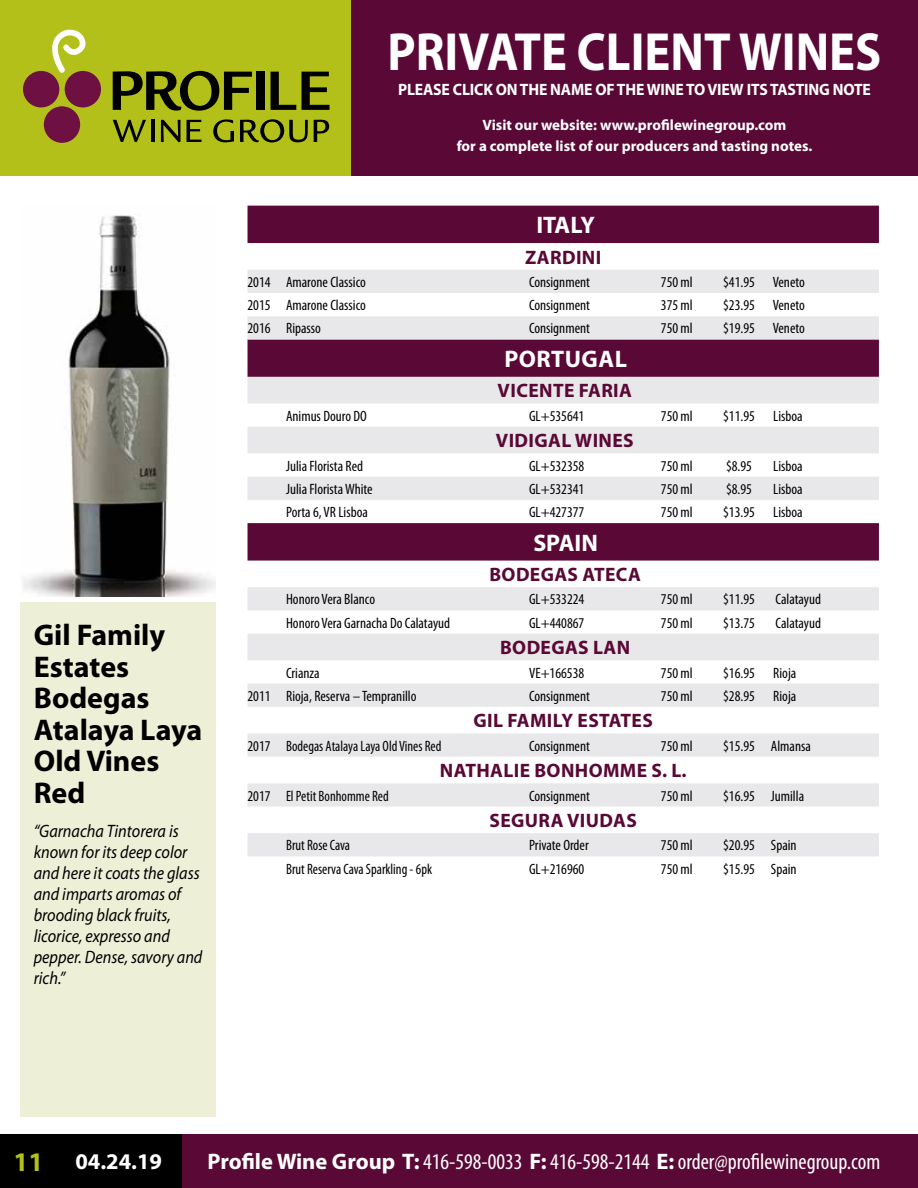
<style>
.page{position:relative;width:918px;height:1188px;background:#fff}
.page>*{position:absolute;margin:0;border:0;box-sizing:border-box;transform-origin:0 0}
.t1{font:700 54px "Myriad Pro";color:#fff;scale:.9 1}
.t2{font:700 30px/31.5px "Myriad Pro";color:#000}
.t3{font:700 27px "Myriad Pro";color:#b4c01a}
.t4{font:700 24px "Myriad Pro";color:#fff}
.t5{font:700 24px "Myriad Pro";letter-spacing:.02em;color:#fff}
.t6{font:condensed 22.5px "Myriad Pro";color:#fff}
.t7{font:700 22.5px "Myriad Pro";color:#fff}
.t8{font:700 19.5px "Myriad Pro";letter-spacing:.02em;color:#5a0835}
.t9{font:italic 18px/21px "Myriad Pro";color:#000;scale:.9 1}
.t10{font:700 16.5px "Myriad Pro";letter-spacing:-.01em;color:#fff;scale:.95 1}
.t11{font:condensed 15px "Myriad Pro";color:#000}
.t12{font:700 15px/21px "Myriad Pro";color:#fff;text-align:center}
.t13{font:condensed 15px "Myriad Pro";color:#000;scale:.95 1}
.s1{font-weight:700;font-stretch:normal}
</style>
<div class="page">
<div style="left:0;top:0;width:351px;height:176px;background:#b4c01a"></div>
<div style="left:178px;top:1134px;width:740px;height:54px;background:#5a0835"></div>
<div style="left:351px;top:0;width:567px;height:176px;background:#5a0835"></div>
<div style="left:0;top:1134px;width:181px;height:54px;background:#000"></div>
<div style="left:20px;top:602px;width:196px;height:515px;background:#eeefd7"></div>
<img style="left:23px;top:214px;width:193px;height:382px">
<svg style="left:113px;top:71px;width:139px;height:40px"></svg>
<div style="left:257px;top:72px;width:8px;height:38px;background:#000"></div>
<svg style="left:271px;top:72px;width:59px;height:38px"></svg>
<svg style="left:113px;top:120px;width:33px;height:22px"></svg>
<hr style="left:151px;top:120px;width:3px;height:22px;background:#000">
<svg style="left:161px;top:120px;width:20px;height:22px"></svg>
<svg style="left:187px;top:120px;width:15px;height:22px"></svg>
<svg style="left:213px;top:119px;width:21px;height:23px"></svg>
<svg style="left:240px;top:119px;width:68px;height:23px"></svg>
<svg style="left:314px;top:120px;width:15px;height:22px"></svg>
<div style="left:44px;top:106px;width:36px;height:37px;background:#6e1042;border-radius:50%"></div>
<div style="left:23px;top:71px;width:36px;height:36px;background:#6e1042;border-radius:50%"></div>
<div style="left:65px;top:71px;width:36px;height:36px;background:#6e1042;border-radius:50%"></div>
<svg style="left:52px;top:30px;width:33px;height:43px"></svg>
<div style="left:248px;top:206px;width:631px;height:38px;background:#5a0835"></div>
<svg style="left:248px;top:270px;width:631px;height:586px"></svg>
<h1 class="t1" style="left:388px;top:17px;width:550px">PRIVATE CLIENT WINES</h1>
<p class="t10" style="left:398px;top:79px;width:499px">PLEASE CLICK ON THE NAME OF THE WINE TO VIEW ITS TASTING NOTE</p>
<p class="t12" style="left:457px;top:114px;width:357px">Visit our website: www.profilewinegroup.com<br>for a complete list of our producers and tasting notes.</p>
<h2 class="t2" style="left:34px;top:618px;width:170px">Gil Family<br>Estates<br>Bodegas<br>Atalaya Laya<br>Old Vines<br>Red</h2>
<p class="t9" style="left:34px;top:820px;width:189px">“Garnacha Tintorera is known for its deep color and here it coats the glass and imparts aromas of brooding black fruits, licorice, expresso and pepper. Dense, savory and rich.”</p>
<h3 class="t4" style="left:536px;top:210px;width:60px">ITALY</h3>
<h3 class="t8" style="left:525px;top:244px;width:78px">ZARDINI</h3>
<p class="t11" style="left:248px;top:273px;width:120px">2014 Amarone Classico</p>
<p class="t11" style="left:529px;top:273px;width:62px">Consignment</p>
<p class="t11" style="left:661px;top:273px;width:33px">750 ml</p>
<p class="t11" style="left:723px;top:273px;width:83px">$41.95 Veneto</p>
<p class="t11" style="left:248px;top:296px;width:120px">2015 Amarone Classico</p>
<p class="t11" style="left:529px;top:296px;width:62px">Consignment</p>
<p class="t11" style="left:661px;top:296px;width:33px">375 ml</p>
<p class="t11" style="left:723px;top:296px;width:83px">$23.95 Veneto</p>
<p class="t11" style="left:248px;top:319px;width:75px">2016 Ripasso</p>
<p class="t11" style="left:529px;top:319px;width:62px">Consignment</p>
<p class="t11" style="left:661px;top:319px;width:33px">750 ml</p>
<p class="t11" style="left:723px;top:319px;width:83px">$19.95 Veneto</p>
<h3 class="t5" style="left:504px;top:343px;width:124px">PORTUGAL</h3>
<h3 class="t8" style="left:498px;top:378px;width:136px">VICENTE FARIA</h3>
<p class="t11" style="left:286px;top:407px;width:82px">Animus Douro DO</p>
<p class="t11" style="left:529px;top:407px;width:57px">GL+535641</p>
<p class="t11" style="left:661px;top:407px;width:33px">750 ml</p>
<p class="t11" style="left:723px;top:407px;width:81px">$11.95 Lisboa</p>
<h3 class="t8" style="left:496px;top:428px;width:139px">VIDIGAL WINES</h3>
<p class="t11" style="left:286px;top:457px;width:79px">Julia Florista Red</p>
<p class="t11" style="left:529px;top:457px;width:57px">GL+532358</p>
<p class="t11" style="left:661px;top:457px;width:33px">750 ml</p>
<p class="t11" style="left:726px;top:457px;width:28px">$8.95</p>
<p class="t11" style="left:773px;top:457px;width:31px">Lisboa</p>
<p class="t11" style="left:286px;top:480px;width:88px">Julia Florista White</p>
<p class="t11" style="left:529px;top:480px;width:57px">GL+532341</p>
<p class="t11" style="left:661px;top:480px;width:33px">750 ml</p>
<p class="t11" style="left:726px;top:480px;width:28px">$8.95</p>
<p class="t11" style="left:773px;top:480px;width:31px">Lisboa</p>
<p class="t11" style="left:286px;top:503px;width:83px">Porta 6, VR Lisboa</p>
<p class="t11" style="left:529px;top:503px;width:57px">GL+427377</p>
<p class="t11" style="left:661px;top:503px;width:33px">750 ml</p>
<p class="t11" style="left:723px;top:503px;width:81px">$13.95 Lisboa</p>
<h3 class="t4" style="left:533px;top:527px;width:66px">SPAIN</h3>
<h3 class="t8" style="left:489px;top:562px;width:153px">BODEGAS ATECA</h3>
<p class="t11" style="left:286px;top:590px;width:91px">Honoro Vera Blanco</p>
<p class="t11" style="left:529px;top:590px;width:57px">GL+533224</p>
<p class="t11" style="left:661px;top:590px;width:33px">750 ml</p>
<p class="t11" style="left:723px;top:590px;width:33px">$11.95</p>
<p class="t11" style="left:776px;top:590px;width:47px">Calatayud</p>
<p class="t11" style="left:286px;top:614px;width:166px">Honoro Vera Garnacha Do Calatayud</p>
<p class="t11" style="left:529px;top:614px;width:57px">GL+440867</p>
<p class="t11" style="left:661px;top:614px;width:33px">750 ml</p>
<p class="t11" style="left:723px;top:614px;width:33px">$13.75</p>
<p class="t11" style="left:776px;top:614px;width:47px">Calatayud</p>
<h3 class="t8" style="left:500px;top:635px;width:132px">BODEGAS LAN</h3>
<p class="t11" style="left:286px;top:664px;width:35px">Crianza</p>
<p class="t11" style="left:529px;top:664px;width:57px">VE+166538</p>
<p class="t11" style="left:661px;top:664px;width:33px">750 ml</p>
<p class="t11" style="left:723px;top:664px;width:75px">$16.95 Rioja</p>
<p class="t11" style="left:248px;top:687px;width:171px">2011 Rioja, Reserva – Tempranillo</p>
<p class="t11" style="left:529px;top:687px;width:62px">Consignment</p>
<p class="t11" style="left:661px;top:687px;width:33px">750 ml</p>
<p class="t11" style="left:723px;top:687px;width:75px">$28.95 Rioja</p>
<h3 class="t8" style="left:474px;top:708px;width:181px">GIL FAMILY ESTATES</h3>
<p class="t11" style="left:248px;top:737px;width:195px">2017 Bodegas Atalaya Laya Old Vines Red</p>
<p class="t11" style="left:529px;top:737px;width:62px">Consignment</p>
<p class="t11" style="left:661px;top:737px;width:33px">750 ml</p>
<p class="t11" style="left:723px;top:737px;width:89px">$15.95 Almansa</p>
<h3 class="t8" style="left:440px;top:758px;width:248px">NATHALIE BONHOMME S. L.</h3>
<p class="t11" style="left:248px;top:787px;width:143px">2017 El Petit Bonhomme Red</p>
<p class="t11" style="left:529px;top:787px;width:62px">Consignment</p>
<p class="t11" style="left:661px;top:787px;width:33px">750 ml</p>
<p class="t11" style="left:723px;top:787px;width:83px">$16.95 Jumilla</p>
<h3 class="t8" style="left:490px;top:808px;width:149px">SEGURA VIUDAS</h3>
<p class="t13" style="left:286px;top:836px;width:69px">Brut Rose Cava</p>
<p class="t11" style="left:529px;top:836px;width:61px">Private Order</p>
<p class="t11" style="left:661px;top:836px;width:33px">750 ml</p>
<p class="t11" style="left:723px;top:836px;width:75px">$20.95 Spain</p>
<p class="t13" style="left:286px;top:860px;width:155px">Brut Reserva Cava Sparkling - 6pk</p>
<p class="t11" style="left:529px;top:860px;width:57px">GL+216960</p>
<p class="t11" style="left:661px;top:860px;width:33px">750 ml</p>
<p class="t11" style="left:723px;top:860px;width:75px">$15.95 Spain</p>
<h3 class="t3" style="left:14px;top:1144px;width:31px">11</h3>
<h3 class="t6" style="left:208px;top:1148px;width:674px"><span class="s1">Profile Wine Group T:</span> 416-598-0033 <span class="s1">F:</span> 416-598-2144 <span class="s1">E:</span> order@profilewinegroup.com</h3>
<h3 class="t7" style="left:75px;top:1147px;width:88px">04.24.19</h3>
</div>
